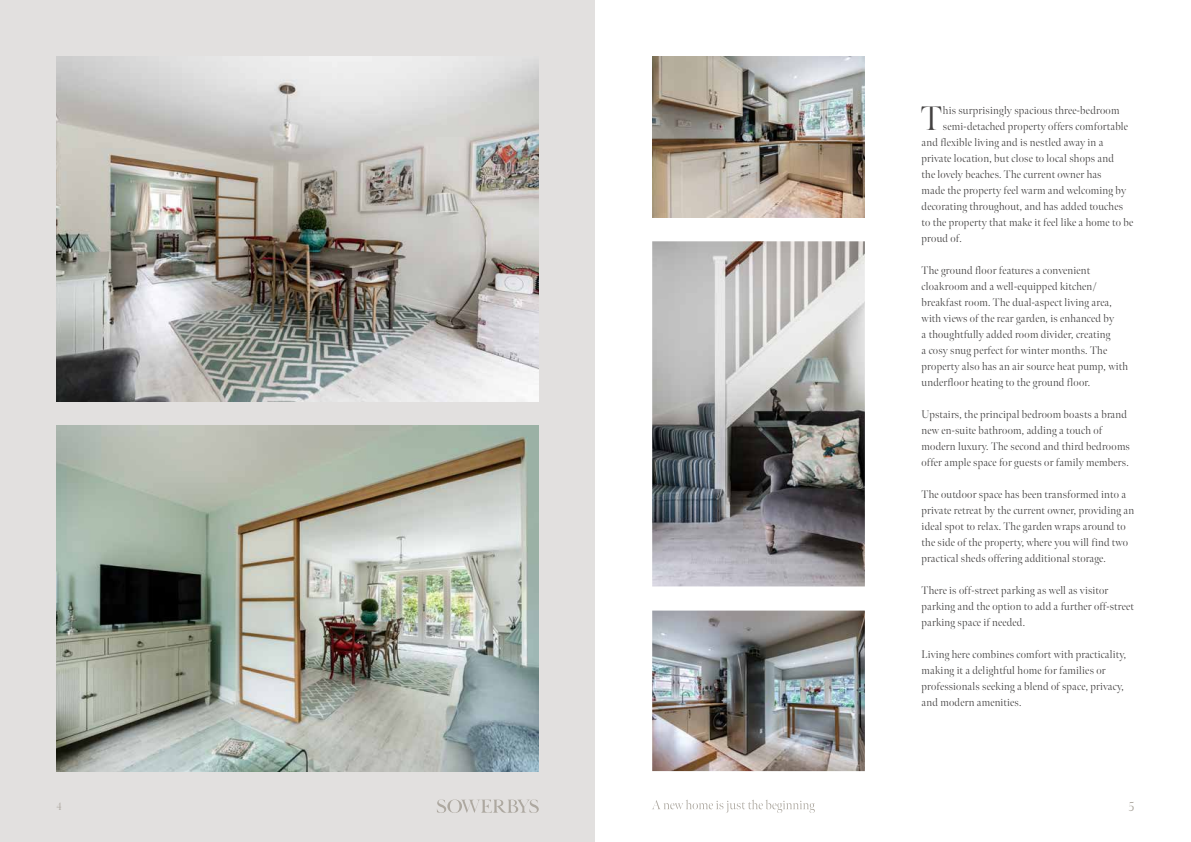
<style>
.page{position:relative;width:1191px;height:842px;background:#fff}
.page>*{position:absolute;margin:0;border:0;box-sizing:border-box;transform-origin:0 0}
.t1{font:300 34px "Meno Banner";color:#434141}
.t2{font:300 13px "Meno Banner";color:#ada8a0}
.t3{font:300 11px/16px "Meno Banner";letter-spacing:.02em;color:#434141}
.t4{font:300 11px "Meno Banner";color:#ada8a0}
</style>
<div class="page">
<div style="left:0;top:0;width:595px;height:842px;background:#e2e0df"></div>
<svg style="left:437px;top:799px;width:102px;height:14px"></svg>
<svg style="left:652px;top:800px;width:162px;height:13px"></svg>
<img style="left:57px;top:426px;width:482px;height:345px">
<img style="left:57px;top:57px;width:482px;height:345px">
<img style="left:652px;top:241px;width:213px;height:345px">
<img style="left:652px;top:611px;width:213px;height:160px">
<img style="left:652px;top:57px;width:213px;height:160px">
<h1 class="t1" style="left:921px;top:98px;width:23px">T</h1>
<p class="t3" style="left:943px;top:102px;width:178px">his surprisingly spacious three-bedroom</p>
<p class="t3" style="left:943px;top:118px;width:187px">semi-detached property offers comfortable</p>
<p class="t3" style="left:921px;top:134px;width:183px">and flexible living and is nestled away in a</p>
<p class="t3" style="left:921px;top:150px;width:194px">private location, but close to local shops and</p>
<p class="t3" style="left:921px;top:166px;width:181px">the lovely beaches. The current owner has</p>
<p class="t3" style="left:921px;top:182px;width:206px">made the property feel warm and welcoming by</p>
<p class="t3" style="left:921px;top:198px;width:203px">decorating throughout, and has added touches</p>
<p class="t3" style="left:921px;top:214px;width:213px">to the property that make it feel like a home to be</p>
<p class="t3" style="left:921px;top:230px;width:42px">proud of.</p>
<p class="t3" style="left:921px;top:262px;width:208px">The ground floor features a convenient cloakroom and a well-equipped kitchen/ breakfast room. The dual-aspect living area, with views of the rear garden, is enhanced by<br>a thoughtfully added room divider, creating<br>a cosy snug perfect for winter months. The property also has an air source heat pump, with underfloor heating to the ground floor.</p>
<p class="t3" style="left:921px;top:406px;width:210px">Upstairs, the principal bedroom boasts a brand new en-suite bathroom, adding a touch of modern luxury. The second and third bedrooms offer ample space for guests or family members.</p>
<p class="t3" style="left:921px;top:487px;width:214px">The outdoor space has been transformed into a private retreat by the current owner, providing an ideal spot to relax. The garden wraps around to the side of the property, where you will find two practical sheds offering additional storage.</p>
<p class="t3" style="left:921px;top:583px;width:214px">There is off-street parking as well as visitor parking and the option to add a further off-street parking space if needed.</p>
<p class="t3" style="left:921px;top:647px;width:206px">Living here combines comfort with practicality, making it a delightful home for families or professionals seeking a blend of space, privacy, and modern amenities.</p>
<p class="t4" style="left:57px;top:799px;width:7px">4</p>
<p class="t2" style="left:1128px;top:798px;width:7px">5</p>
</div>
